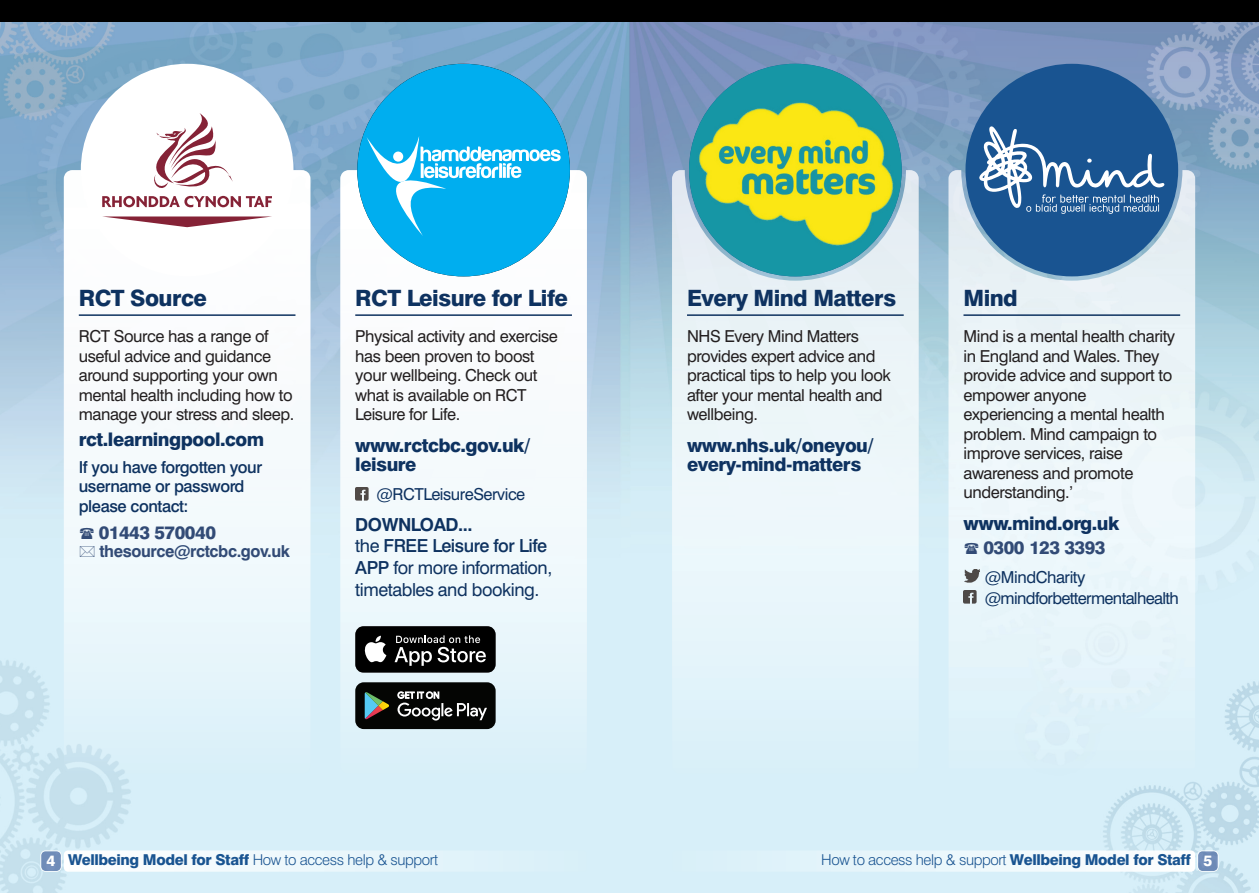
<style>
.page{position:relative;width:1259px;height:893px;background:#fff}
.page>*{position:absolute;margin:0;border:0;box-sizing:border-box;transform-origin:0 0}
.t1{font:800 22.5px "Swiss 721 BT";letter-spacing:-.025em;color:#0e3260}
.t2{font:800 18.75px/18.8px "Swiss 721 BT";letter-spacing:-.025em;color:#0e3260}
.t3{font:18px/21.6px "Swiss 721 BT";letter-spacing:-.025em;color:#0e3260}
.t4{font:800 18px "Swiss 721 BT";letter-spacing:-.025em;color:#324b76}
.t5{font:16.5px/19.5px "Swiss 721 BT";letter-spacing:-.025em;color:#231f20}
.t6{font:16.5px/21px "Swiss 721 BT";letter-spacing:-.04em;color:#0e3260}
.t7{font:500 16.5px/19.8px "Swiss 721 BT";letter-spacing:-.025em;color:#0e3260}
.t8{font:700 16.5px "Swiss 721 BT";letter-spacing:-.025em;color:#324b76}
.t9{font:300 15px "Swiss 721 BT";letter-spacing:-.025em;color:#195491}
.s1{font-weight:700}
.s2{font-weight:500}
.s3{font-weight:800;color:#fff}
.s4{font-weight:800}
</style>
<div class="page">
<img style="left:0;top:21px;width:1259px;height:872px">
<div style="left:0;top:0;width:1259px;height:21px;background:#000"></div>
<img style="left:64px;top:850px;width:523px;height:22px">
<img style="left:672px;top:850px;width:523px;height:22px">
<img style="left:1200px;top:853px;width:15px;height:16px">
<div style="left:1197px;top:850px;width:21px;height:22px;border:2px solid #fff;border-radius:5px"></div>
<img style="left:43px;top:853px;width:16px;height:16px">
<div style="left:40px;top:850px;width:22px;height:22px;border:2px solid #fff;border-radius:5px"></div>
<img style="left:64px;top:170px;width:246px;height:604px">
<hr style="left:79px;top:314px;width:216px;height:2px;background:#0e3260">
<div style="left:81px;top:64px;width:212px;height:212px;background:#fff;border-radius:50%"></div>
<svg style="left:102px;top:216px;width:170px;height:11px"></svg>
<svg style="left:102px;top:113px;width:170px;height:94px"></svg>
<img style="left:340px;top:170px;width:247px;height:604px">
<hr style="left:355px;top:314px;width:217px;height:2px;background:#0e3260">
<svg style="left:355px;top:488px;width:13px;height:12px"></svg>
<svg style="left:355px;top:626px;width:140px;height:47px;background:#2e2e2e"></svg>
<svg style="left:355px;top:682px;width:140px;height:47px;background:#272a28"></svg>
<div style="left:357px;top:64px;width:213px;height:212px;background:#00aeef;border-radius:50%"></div>
<svg style="left:357px;top:136px;width:203px;height:103px"></svg>
<div style="left:965px;top:64px;width:213px;height:212px;background:#195491;border-radius:50%"></div>
<svg style="left:983px;top:126px;width:169px;height:44px"></svg>
<img style="left:672px;top:170px;width:246px;height:604px">
<img style="left:948px;top:170px;width:247px;height:604px">
<hr style="left:687px;top:314px;width:216px;height:2px;background:#0e3260">
<img style="left:689px;top:64px;width:212px;height:212px;border-radius:50%">
<hr style="left:963px;top:314px;width:217px;height:2px;background:#0e3260">
<img style="left:964px;top:570px;width:16px;height:13px">
<svg style="left:963px;top:591px;width:13px;height:13px"></svg>
<svg style="left:80px;top:528px;width:14px;height:11px"></svg>
<svg style="left:80px;top:546px;width:14px;height:11px"></svg>
<svg style="left:964px;top:543px;width:14px;height:11px"></svg>
<h1 class="t1" style="left:79px;top:290px;width:130px">RCT Source</h1>
<p class="t5" style="left:79px;top:328px;width:217px">RCT Source has a range of useful advice and guidance around supporting your own mental health including how to manage your stress and sleep.</p>
<p class="t2" style="left:79px;top:431px;width:187px">rct.learningpool.com</p>
<p class="t7" style="left:79px;top:459px;width:185px">If you have forgotten your username or password please contact:</p>
<p class="t4" style="left:99px;top:526px;width:119px">01443 570040</p>
<p class="t8" style="left:99px;top:545px;width:192px">thesource@rctcbc.gov.uk</p>
<h1 class="t1" style="left:355px;top:290px;width:214px">RCT Leisure for Life</h1>
<p class="t5" style="left:355px;top:328px;width:204px">Physical activity and exercise has been proven to boost your wellbeing. Check out what is available on RCT<br>Leisure for Life.</p>
<p class="t2" style="left:355px;top:438px;width:177px">www.rctcbc.gov.uk/ leisure</p>
<p class="t6" style="left:376px;top:486px;width:150px">@RCTLeisureService</p>
<p class="t3" style="left:355px;top:515px;width:198px"><span class="s1">DOWNLOAD...<br></span>the <span class="s2">FREE Leisure for Life<br>APP</span> for more information, timetables and booking.</p>
<h1 class="t1" style="left:687px;top:290px;width:211px">Every Mind Matters</h1>
<p class="t5" style="left:687px;top:328px;width:206px">NHS Every Mind Matters provides expert advice and practical tips to help you look after your mental health and wellbeing.</p>
<p class="t2" style="left:687px;top:438px;width:188px">www.nhs.uk/oneyou/ every-mind-matters</p>
<h1 class="t1" style="left:963px;top:290px;width:56px">Mind</h1>
<p class="t5" style="left:963px;top:328px;width:213px">Mind is a mental health charity in England and Wales. They provide advice and support to empower anyone experiencing a mental health problem. Mind campaign to improve services, raise awareness and promote understanding.’</p>
<p class="t2" style="left:963px;top:516px;width:157px">www.mind.org.uk</p>
<p class="t4" style="left:983px;top:541px;width:124px">0300 123 3393</p>
<p class="t6" style="left:984px;top:568px;width:196px">@MindCharity @mindforbettermentalhealth</p>
<p class="t9" style="left:47px;top:855px;width:393px"><span class="s3">4</span> <span class="s4">Wellbeing Model for Staff</span> How to access help &amp; support</p>
<p class="t9" style="left:821px;top:855px;width:393px">How to access help &amp; support <span class="s4">Wellbeing Model for Staff</span> <span class="s3">5</span></p>
</div>
